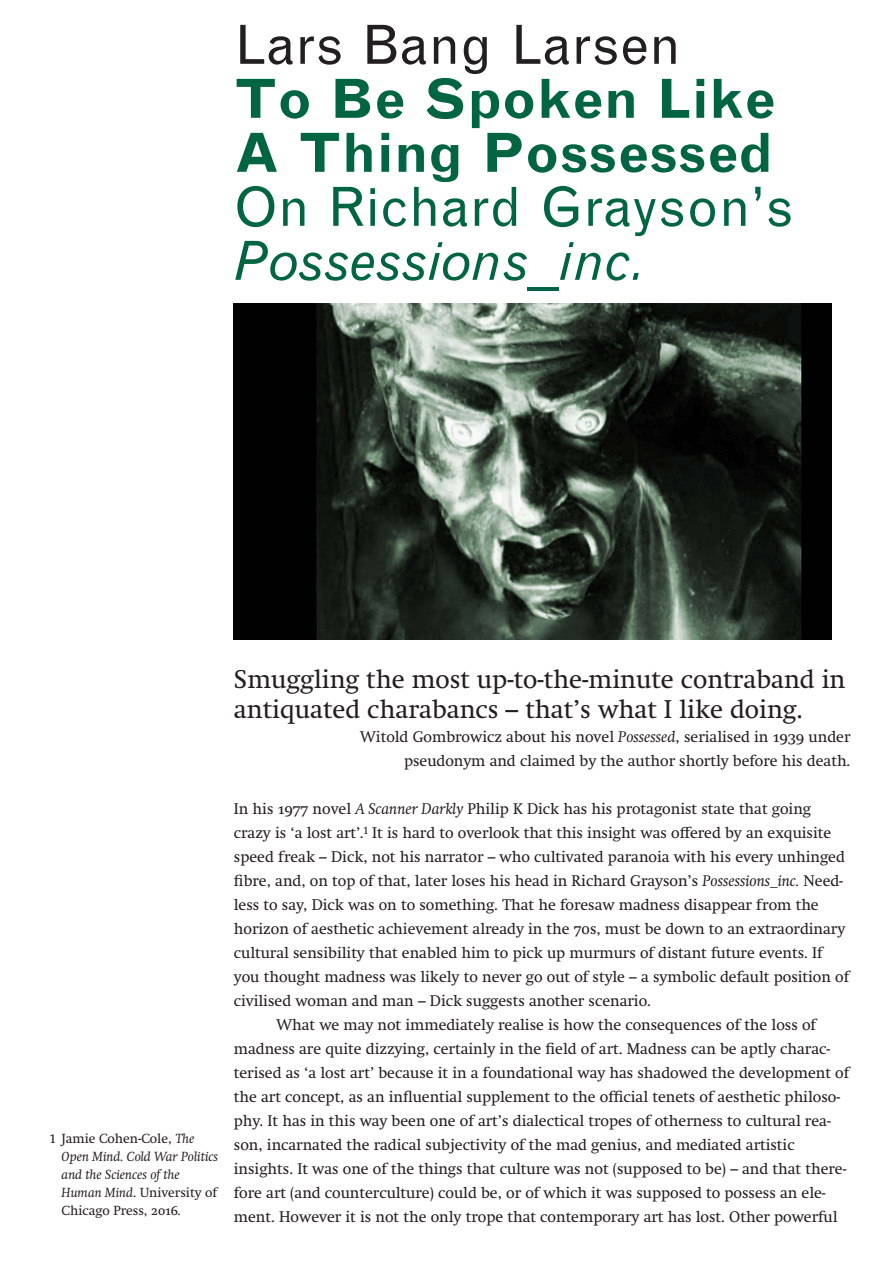
<style>
.page{position:relative;width:893px;height:1263px;background:#fff}
.page>*{position:absolute;margin:0;border:0;box-sizing:border-box;transform-origin:0 0}
.t1{font:700 54px/54px "M Grotesque";color:#006540}
.t2{font:54px "M Grotesque";color:#006540}
.t3{font:italic 54px "M Grotesque";color:#006540}
.t4{font:54px "M Grotesque";color:#231f20}
.t5{font:26.25px/30px "Swift Neue LT Pro";color:#231f20}
.t6{font:15.75px/24px "Swift Neue LT Pro";color:#231f20;text-align:right}
.t7{font:italic 13.5px/18px "Swift Neue LT Pro";color:#231f20}
.s1{font-style:normal}
.s2{font-style:italic}
</style>
<div class="page">
<img style="left:234px;top:304px;width:597px;height:336px">
<h1 class="t4" style="left:234px;top:25px;width:448px">Lars Bang Larsen</h1>
<h1 class="t1" style="left:234px;top:76px;width:543px">To Be Spoken Like<br>A Thing Possessed</h1>
<h1 class="t2" style="left:234px;top:187px;width:561px">On Richard Grayson’s</h1>
<h1 class="t3" style="left:234px;top:241px;width:413px">Possessions_inc.</h1>
<p class="t7" style="left:62px;top:1131px;width:158px;text-indent:-12px"><span class="s1">1 Jamie Cohen-Cole,</span> The<br>Open Mind. Cold War Politics and the Sciences of the<br>Human Mind<span class="s1">. University of<br>Chicago Press, 2016.</span></p>
<h2 class="t5" style="left:234px;top:667px;width:613px">Smuggling the most up-to-the-minute contraband in antiquated charabancs – that’s what I like doing.</h2>
<p class="t6" style="left:360px;top:726px;width:492px">Witold Gombrowicz about his novel <span class="s2">Possessed</span>, serialised in 1939 under pseudonym and claimed by the author shortly before his death.</p>
<p class="t6" style="left:234px;top:798px;width:579px">In his 1977 novel <span class="s2">A Scanner Darkly</span> Philip K Dick has his protagonist state that going</p>
<p class="t6" style="left:234px;top:822px;width:599px">crazy is ‘a lost art’.<sup>1</sup> It is hard to overlook that this insight was offered by an exquisite</p>
<p class="t6" style="left:234px;top:846px;width:613px">speed freak – Dick, not his narrator – who cultivated paranoia with his every unhinged</p>
<p class="t6" style="left:234px;top:870px;width:611px">fibre, and, on top of that, later loses his head in Richard Grayson’s <span class="s2">Possessions_inc.</span> Need-</p>
<p class="t6" style="left:234px;top:894px;width:586px">less to say, Dick was on to something. That he foresaw madness disappear from the</p>
<p class="t6" style="left:234px;top:918px;width:613px">horizon of aesthetic achievement already in the 70s, must be down to an extraordinary</p>
<p class="t6" style="left:234px;top:942px;width:590px">cultural sensibility that enabled him to pick up murmurs of distant future events. If</p>
<p class="t6" style="left:234px;top:966px;width:617px">you thought madness was likely to never go out of style – a symbolic default position of</p>
<p class="t6" style="left:234px;top:990px;width:419px">civilised woman and man – Dick suggests another scenario.</p>
<p class="t6" style="left:276px;top:1014px;width:541px">What we may not immediately realise is how the consequences of the loss of</p>
<p class="t6" style="left:234px;top:1038px;width:598px">madness are quite dizzying, certainly in the field of art. Madness can be aptly charac-</p>
<p class="t6" style="left:234px;top:1062px;width:617px">terised as ‘a lost art’ because it in a foundational way has shadowed the development of</p>
<p class="t6" style="left:234px;top:1086px;width:608px">the art concept, as an influential supplement to the official tenets of aesthetic philoso-</p>
<p class="t6" style="left:234px;top:1110px;width:598px">phy. It has in this way been one of art’s dialectical tropes of otherness to cultural rea-</p>
<p class="t6" style="left:234px;top:1134px;width:562px">son, incarnated the radical subjectivity of the mad genius, and mediated artistic</p>
<p class="t6" style="left:234px;top:1158px;width:614px">insights. It was one of the things that culture was not (supposed to be) – and that there-</p>
<p class="t6" style="left:234px;top:1182px;width:593px">fore art (and counterculture) could be, or of which it was supposed to possess an ele-</p>
<p class="t6" style="left:234px;top:1206px;width:605px">ment. However it is not the only trope that contemporary art has lost. Other powerful</p>
</div>
